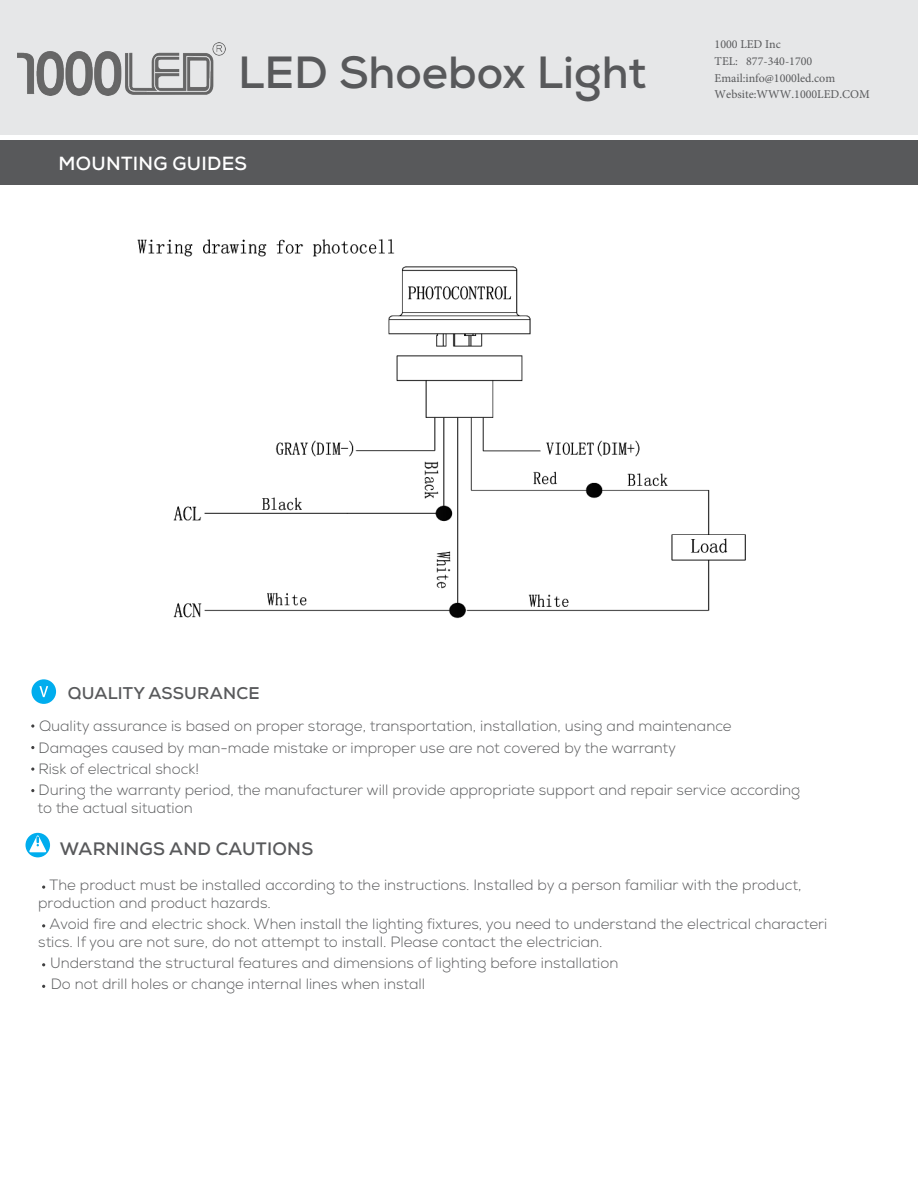
<style>
.page{position:relative;width:918px;height:1188px;background:#fff}
.page>*{position:absolute;margin:0;border:0;box-sizing:border-box;transform-origin:0 0}
.t1{font:700 45px "Nexa";color:#58595b}
.t2{font:700 19.05px "Nexa";letter-spacing:.015em;color:#fff}
.t3{font:700 18px "Nexa";letter-spacing:.015em;color:#58595b}
.t4{font:700 16.95px "Nexa";letter-spacing:.015em;color:#58595b}
.t5{font:300 15px/21.3px "Nexa";color:#58595b}
.t6{font:12px/16.5px "Minion Pro";color:#58595b}
</style>
<div class="page">
<div style="left:0;top:141px;width:918px;height:44px;background:#58595b"></div>
<div style="left:0;top:0;width:918px;height:135px;background:#e6e7e8"></div>
<svg style="left:26px;top:833px;width:24px;height:24px"></svg>
<div style="left:32px;top:679px;width:24px;height:25px;background:#00adee;border-radius:50%"></div>
<svg style="left:39px;top:686px;width:9px;height:11px"></svg>
<img style="left:137px;top:239px;width:609px;height:380px">
<img style="left:18px;top:42px;width:207px;height:53px">
<h1 class="t1" style="left:238px;top:43px;width:410px">LED Shoebox Light</h1>
<p class="t2" style="left:59px;top:151px;width:190px">MOUNTING GUIDES</p>
<p class="t6" style="left:715px;top:36px;width:157px">1000 LED Inc<br>TEL: 877-340-1700<br>Email:info@1000led.com<br>Website:WWW.1000LED.COM</p>
<p class="t4" style="left:68px;top:682px;width:193px">QUALITY ASSURANCE</p>
<p class="t5" style="left:38px;top:716px;width:763px">Quality assurance is based on proper storage, transportation, installation, using and maintenance Damages caused by man-made mistake or improper use are not covered by the warranty<br>Risk of electrical shock!<br>During the warranty period, the manufacturer will provide appropriate support and repair service according</p>
<p class="t5" style="left:38px;top:798px;width:157px">to the actual situation</p>
<p class="t3" style="left:60px;top:837px;width:255px">WARNINGS AND CAUTIONS</p>
<p class="t5" style="left:38px;top:877px;width:765px;line-height:17.9px;text-indent:11px">The product must be installed according to the instructions. Installed by a person familiar with the product, production and product hazards.</p>
<p class="t5" style="left:38px;top:915px;width:791px;line-height:17.9px;text-indent:11px">Avoid fire and electric shock. When install the lighting fixtures, you need to understand the electrical characteri stics. If you are not sure, do not attempt to install. Please contact the electrician.</p>
<p class="t5" style="left:50px;top:952px;width:570px">Understand the structural features and dimensions of lighting before installation<br>Do not drill holes or change internal lines when install</p>
</div>
